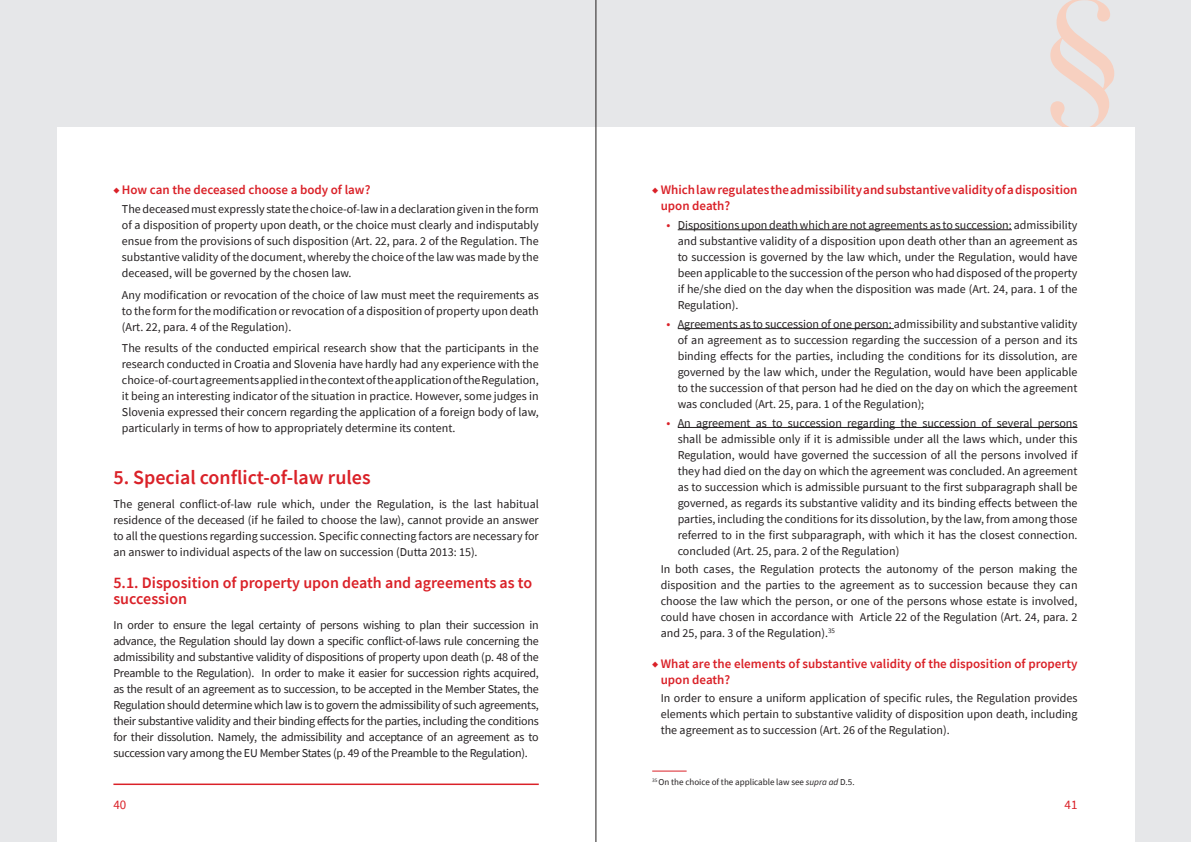
<style>
.page{position:relative;width:1191px;height:842px;background:#e6e7e9}
.page>*{position:absolute;margin:0;border:0;box-sizing:border-box;transform-origin:0 0}
.t1{font:600 20px "Source Sans Pro";color:#da2128}
.t2{font:600 16px/16px "Source Sans Pro";color:#da2128}
.t3{font:600 13px/16px "Source Sans Pro";color:#da2128}
.t4{font:13px "Source Sans Pro";color:#da2128}
.t5{font:12px/16px "Source Sans Pro";color:#231f20;text-align:justify}
.t6{font:9px "Source Sans Pro";color:#231f20}
.s1{font-size:7px}
.s2{font-size:13px;color:#da2128}
.s3{font-style:italic}
</style>
<div class="page">
<svg style="left:1050px;top:0;width:64px;height:128px"></svg>
<div style="left:57px;top:128px;width:1077px;height:714px;background:#fff"></div>
<hr style="left:596px;top:0;width:1px;height:842px;background:#231f20">
<hr style="left:113px;top:783px;width:426px;height:2px;background:#da2128">
<hr style="left:677px;top:229px;width:334px;height:1px;background:#231f20">
<hr style="left:677px;top:328px;width:217px;height:1px;background:#231f20">
<hr style="left:677px;top:427px;width:400px;height:1px;background:#231f20">
<hr style="left:652px;top:770px;width:34px;height:1px;background:#da2128">
<p class="t3" style="left:113px;top:182px;width:258px"><span class="s1">◆</span> How can the deceased choose a body of law?</p>
<p class="t5" style="left:122px;top:201px;width:418px">The deceased must expressly state the choice-of-law in a declaration given in the form of a disposition of property upon death, or the choice must clearly and indisputably ensue from the provisions of such disposition (Art. 22, para. 2 of the Regulation. The substantive validity of the document, whereby the choice of the law was made by the deceased, will be governed by the chosen law.</p>
<p class="t5" style="left:122px;top:286px;width:418px">Any modification or revocation of the choice of law must meet the requirements as to the form for the modification or revocation of a disposition of property upon death (Art. 22, para. 4 of the Regulation).</p>
<p class="t5" style="left:122px;top:340px;width:418px">The results of the conducted empirical research show that the participants in the research conducted in Croatia and Slovenia have hardly had any experience with the choice-of-court agreements applied in the context of the application of the Regulation, it being an interesting indicator of the situation in practice. However, some judges in Slovenia expressed their concern regarding the application of a foreign body of law, particularly in terms of how to appropriately determine its content.</p>
<h1 class="t1" style="left:113px;top:464px;width:259px">5. Special conflict-of-law rules</h1>
<p class="t5" style="left:113px;top:496px;width:427px">The general conflict-of-law rule which, under the Regulation, is the last habitual residence of the deceased (if he failed to choose the law), cannot provide an answer to all the questions regarding succession. Specific connecting factors are necessary for an answer to individual aspects of the law on succession (Dutta 2013: 15).</p>
<h2 class="t2" style="left:113px;top:575px;width:420px">5.1. Disposition of property upon death and agreements as to succession</h2>
<p class="t5" style="left:113px;top:616px;width:427px">In order to ensure the legal certainty of persons wishing to plan their succession in advance, the Regulation should lay down a specific conflict-of-laws rule concerning the admissibility and substantive validity of dispositions of property upon death (p. 48 of the Preamble to the Regulation). In order to make it easier for succession rights acquired, as the result of an agreement as to succession, to be accepted in the Member States, the Regulation should determine which law is to govern the admissibility of such agreements, their substantive validity and their binding effects for the parties, including the conditions for their dissolution. Namely, the admissibility and acceptance of an agreement as to succession vary among the EU Member States (p. 49 of the Preamble to the Regulation).</p>
<p class="t3" style="left:660px;top:182px;width:418px;text-indent:-9px"><span class="s1">◆</span> Which law regulates the admissibility and substantive validity of a disposition upon death?</p>
<p class="t5" style="left:677px;top:217px;width:401px;text-indent:-11px"><span class="s2">•</span> Dispositions upon death which are not agreements as to succession: admissibility and substantive validity of a disposition upon death other than an agreement as to succession is governed by the law which, under the Regulation, would have been applicable to the succession of the person who had disposed of the property if he/she died on the day when the disposition was made (Art. 24, para. 1 of the Regulation).</p>
<p class="t5" style="left:677px;top:316px;width:401px;text-indent:-11px"><span class="s2">•</span> Agreements as to succession of one person: admissibility and substantive validity of an agreement as to succession regarding the succession of a person and its binding effects for the parties, including the conditions for its dissolution, are governed by the law which, under the Regulation, would have been applicable to the succession of that person had he died on the day on which the agreement was concluded (Art. 25, para. 1 of the Regulation);</p>
<p class="t5" style="left:677px;top:414px;width:401px;text-indent:-11px"><span class="s2">•</span> An agreement as to succession regarding the succession of several persons shall be admissible only if it is admissible under all the laws which, under this Regulation, would have governed the succession of all the persons involved if they had died on the day on which the agreement was concluded. An agreement as to succession which is admissible pursuant to the first subparagraph shall be governed, as regards its substantive validity and its binding effects between the parties, including the conditions for its dissolution, by the law, from among those referred to in the first subparagraph, with which it has the closest connection. concluded (Art. 25, para. 2 of the Regulation)</p>
<p class="t5" style="left:660px;top:561px;width:418px">In both cases, the Regulation protects the autonomy of the person making the disposition and the parties to the agreement as to succession because they can choose the law which the person, or one of the persons whose estate is involved, could have chosen in accordance with Article 22 of the Regulation (Art. 24, para. 2 and 25, para. 3 of the Regulation).<sup>35</sup></p>
<p class="t3" style="left:660px;top:655px;width:418px;text-indent:-9px"><span class="s1">◆</span> What are the elements of substantive validity of the disposition of property upon death?</p>
<p class="t5" style="left:660px;top:690px;width:418px">In order to ensure a uniform application of specific rules, the Regulation provides elements which pertain to substantive validity of disposition upon death, including the agreement as to succession (Art. 26 of the Regulation).</p>
<p class="t6" style="left:652px;top:776px;width:204px"><sup>35</sup> On the choice of the applicable law see <span class="s3">supra ad</span> D.5.</p>
<p class="t4" style="left:113px;top:797px;width:14px">40</p>
<p class="t4" style="left:1064px;top:797px;width:14px">41</p>
</div>
